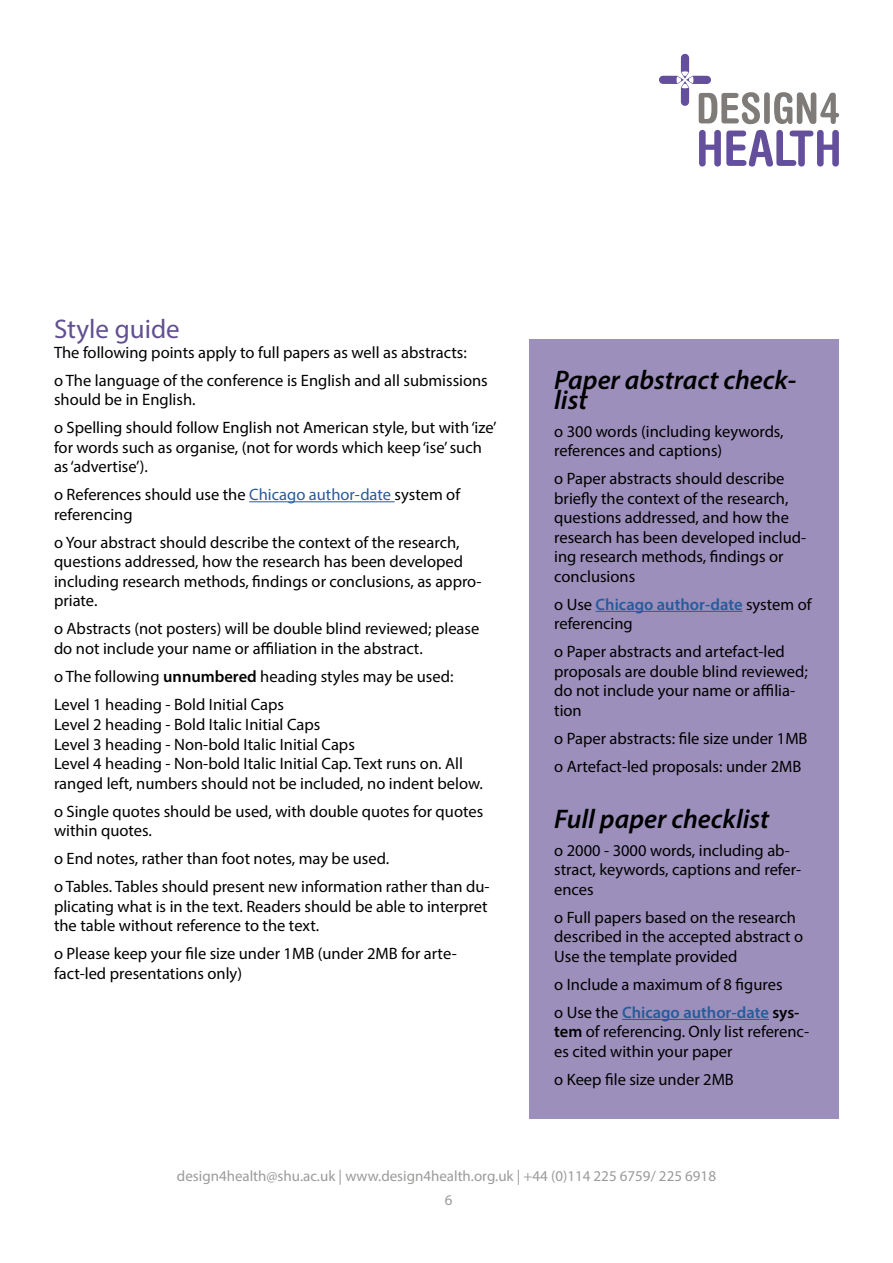
<style>
.page{position:relative;width:893px;height:1263px;background:#fff}
.page>*{position:absolute;margin:0;border:0;box-sizing:border-box;transform-origin:0 0}
.t1{font:italic 600 27px/19.5px "Myriad Pro";color:#000}
.t2{font:27px "Myriad Pro";color:#624f90}
.t3{font:16.5px/19.5px "Myriad Pro";color:#000}
.t4{font:15px/24.5px "Myriad Pro";color:#9b9b9a;text-align:center}
.s1{color:#275b9b}
.s2{font-weight:600}
.s3{font-weight:600;color:#275b9b}
</style>
<div class="page">
<div style="left:764px;top:92px;width:6px;height:32px;background:#7e7b79;border-radius:3px"></div>
<svg style="left:774px;top:92px;width:65px;height:32px"></svg>
<svg style="left:699px;top:130px;width:140px;height:37px"></svg>
<svg style="left:659px;top:54px;width:101px;height:70px"></svg>
<div style="left:529px;top:340px;width:309px;height:779px;background:#9c8fbc"></div>
<hr style="left:596px;top:611px;width:147px;height:1px;background:#275b9b">
<hr style="left:622px;top:1019px;width:147px;height:1px;background:#275b9b">
<hr style="left:249px;top:501px;width:146px;height:1px;background:#275b9b">
<h1 class="t2" style="left:54px;top:312px;width:127px">Style guide</h1>
<p class="t3" style="left:54px;top:338px;width:435px;line-height:28px">The following points apply to full papers as well as abstracts:<br>o The language of the conference is English and all submissions</p>
<p class="t3" style="left:54px;top:385px;width:444px;line-height:28px">should be in English.<br>o Spelling should follow English not American style, but with ‘ize’</p>
<p class="t3" style="left:54px;top:437px;width:429px">for words such as organise, (not for words which keep ‘ise’ such as ‘advertise’).</p>
<p class="t3" style="left:54px;top:485px;width:408px">o References should use the <span class="s1">Chicago author-date</span> system of referencing</p>
<p class="t3" style="left:54px;top:532px;width:429px">o Your abstract should describe the context of the research, questions addressed, how the research has been developed including research methods, findings or conclusions, as appro&shy;priate.</p>
<p class="t3" style="left:54px;top:619px;width:427px">o Abstracts (not posters) will be double blind reviewed; please do not include your name or affiliation in the abstract.</p>
<p class="t3" style="left:54px;top:662px;width:401px;line-height:28.3px">o The following <span class="s2">unnumbered</span> heading styles may be used:<br>Level 1 heading - Bold Initial Caps</p>
<p class="t3" style="left:54px;top:714px;width:430px">Level 2 heading - Bold Italic Initial Caps<br>Level 3 heading - Non-bold Italic Initial Caps<br>Level 4 heading - Non-bold Italic Initial Cap. Text runs on. All ranged left, numbers should not be included, no indent below.</p>
<p class="t3" style="left:54px;top:801px;width:431px">o Single quotes should be used, with double quotes for quotes within quotes.</p>
<p class="t3" style="left:54px;top:844px;width:437px;line-height:28px">o End notes, rather than foot notes, may be used.<br>o Tables. Tables should present new information rather than du-</p>
<p class="t3" style="left:54px;top:896px;width:435px">plicating what is in the text. Readers should be able to interpret the table without reference to the text.</p>
<p class="t3" style="left:54px;top:943px;width:404px">o Please keep your file size under 1MB (under 2MB for arte&shy;fact-led presentations only)</p>
<h1 class="t1" style="left:554px;top:370px;width:244px">Paper abstract check&shy;list</h1>
<p class="t3" style="left:554px;top:421px;width:231px">o 300 words (including keywords, references and captions)</p>
<p class="t3" style="left:554px;top:469px;width:254px">o Paper abstracts should describe briefly the context of the research, questions addressed, and how the research has been developed includ&shy;ing research methods, findings or conclusions</p>
<p class="t3" style="left:554px;top:594px;width:259px">o Use <span class="s3">Chicago author-date</span> system of referencing</p>
<p class="t3" style="left:554px;top:642px;width:255px">o Paper abstracts and artefact-led proposals are double blind reviewed; do not include your name or affilia&shy;tion</p>
<p class="t3" style="left:554px;top:724px;width:255px;line-height:28px">o Paper abstracts: file size under 1MB o Artefact-led proposals: under 2MB</p>
<h1 class="t1" style="left:554px;top:808px;width:216px">Full paper checklist</h1>
<p class="t3" style="left:554px;top:840px;width:248px">o 2000 - 3000 words, including ab&shy;stract, keywords, captions and refer&shy;ences</p>
<p class="t3" style="left:554px;top:907px;width:251px">o Full papers based on the research described in the accepted abstract o<br>Use the template provided</p>
<p class="t3" style="left:554px;top:970px;width:247px;line-height:28px">o Include a maximum of 8 figures<br>o Use the <span class="s3">Chicago author-date</span> <span class="s2">sys-</span></p>
<p class="t3" style="left:554px;top:1022px;width:256px"><span class="s2">tem</span> of referencing. Only list referenc&shy;es cited within your paper</p>
<p class="t3" style="left:554px;top:1069px;width:181px">o Keep file size under 2MB</p>
<p class="t4" style="left:177px;top:1163px;width:541px">design4health@shu.ac.uk | www.design4health.org.uk | +44 (0)114 225 6759/ 225 6918<br>6</p>
</div>
